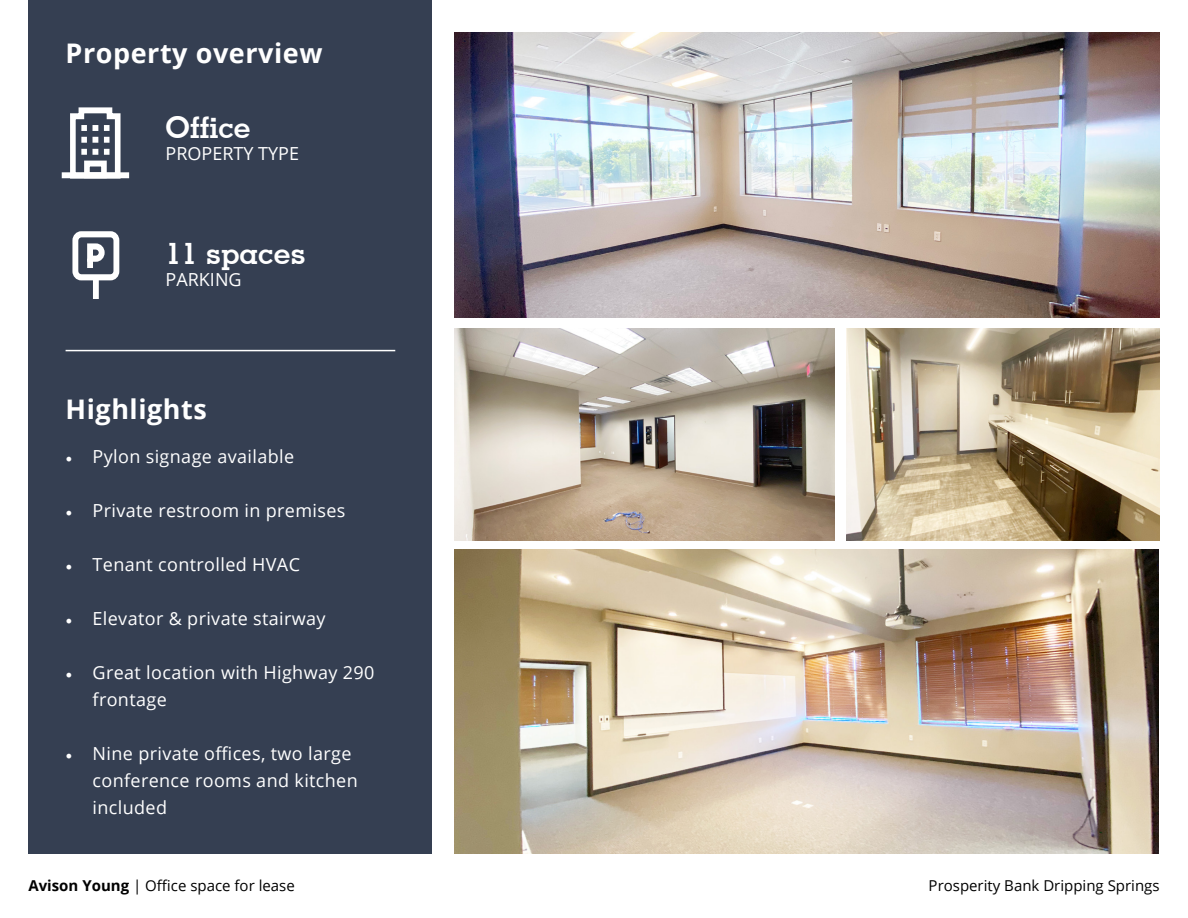
<style>
.page{position:relative;width:1188px;height:918px;background:#fff}
.page>*{position:absolute;margin:0;border:0;box-sizing:border-box;transform-origin:0 0}
.t1{font:700 30px "Geometric Slab 703 BT";color:#fff}
.t2{font:700 27px "Open Sans";letter-spacing:.02em;color:#fff}
.t3{font:18px/27px "Open Sans";letter-spacing:.02em;color:#fff}
.t4{font:18px "Open Sans";color:#fff}
.t5{font:15px "Open Sans";color:#000}
.s1{font-family:"Minion Pro"}
.s2{font-weight:700}
</style>
<div class="page">
<div style="left:28px;top:0;width:403px;height:854px;background:#353f52"></div>
<hr style="left:66px;top:350px;width:329px;height:1px;background:#fff">
<img style="left:454px;top:550px;width:705px;height:304px">
<img style="left:454px;top:32px;width:705px;height:285px">
<img style="left:847px;top:328px;width:312px;height:212px">
<img style="left:454px;top:328px;width:381px;height:212px">
<div style="left:87px;top:259px;width:6px;height:9px;background:#fff"></div>
<svg style="left:87px;top:243px;width:18px;height:22px"></svg>
<div style="left:72px;top:231px;width:47px;height:49px;border:6px solid #fff;border-radius:6px"></div>
<div style="left:93px;top:277px;width:6px;height:21px;background:#fff"></div>
<div style="left:62px;top:172px;width:67px;height:6px;background:#fff"></div>
<svg style="left:67px;top:107px;width:56px;height:72px"></svg>
<h2 class="t2" style="left:66px;top:34px;width:258px">Property overview</h2>
<h1 class="t1" style="left:166px;top:109px;width:86px">Office</h1>
<p class="t4" style="left:166px;top:141px;width:135px">PROPERTY TYPE</p>
<h1 class="t1" style="left:166px;top:236px;width:142px">11 spaces</h1>
<p class="t4" style="left:166px;top:267px;width:78px">PARKING</p>
<h2 class="t2" style="left:66px;top:390px;width:143px">Highlights</h2>
<p class="t3" style="left:66px;top:442px;width:230px"><span class="s1">•</span> Pylon signage available</p>
<p class="t3" style="left:66px;top:496px;width:281px"><span class="s1">•</span> Private restroom in premises</p>
<p class="t3" style="left:66px;top:550px;width:236px"><span class="s1">•</span> Tenant controlled HVAC</p>
<p class="t3" style="left:66px;top:604px;width:262px"><span class="s1">•</span> Elevator &amp; private stairway</p>
<p class="t3" style="left:93px;top:658px;width:283px;text-indent:-27px"><span class="s1">•</span> Great location with Highway 290 frontage</p>
<p class="t3" style="left:93px;top:739px;width:267px;text-indent:-27px"><span class="s1">•</span> Nine private offices, two large conference rooms and kitchen included</p>
<p class="t5" style="left:28px;top:876px;width:268px"><span class="s2">Avison Young</span> | Office space for lease</p>
<p class="t5" style="left:929px;top:876px;width:232px">Prosperity Bank Dripping Springs</p>
</div>
